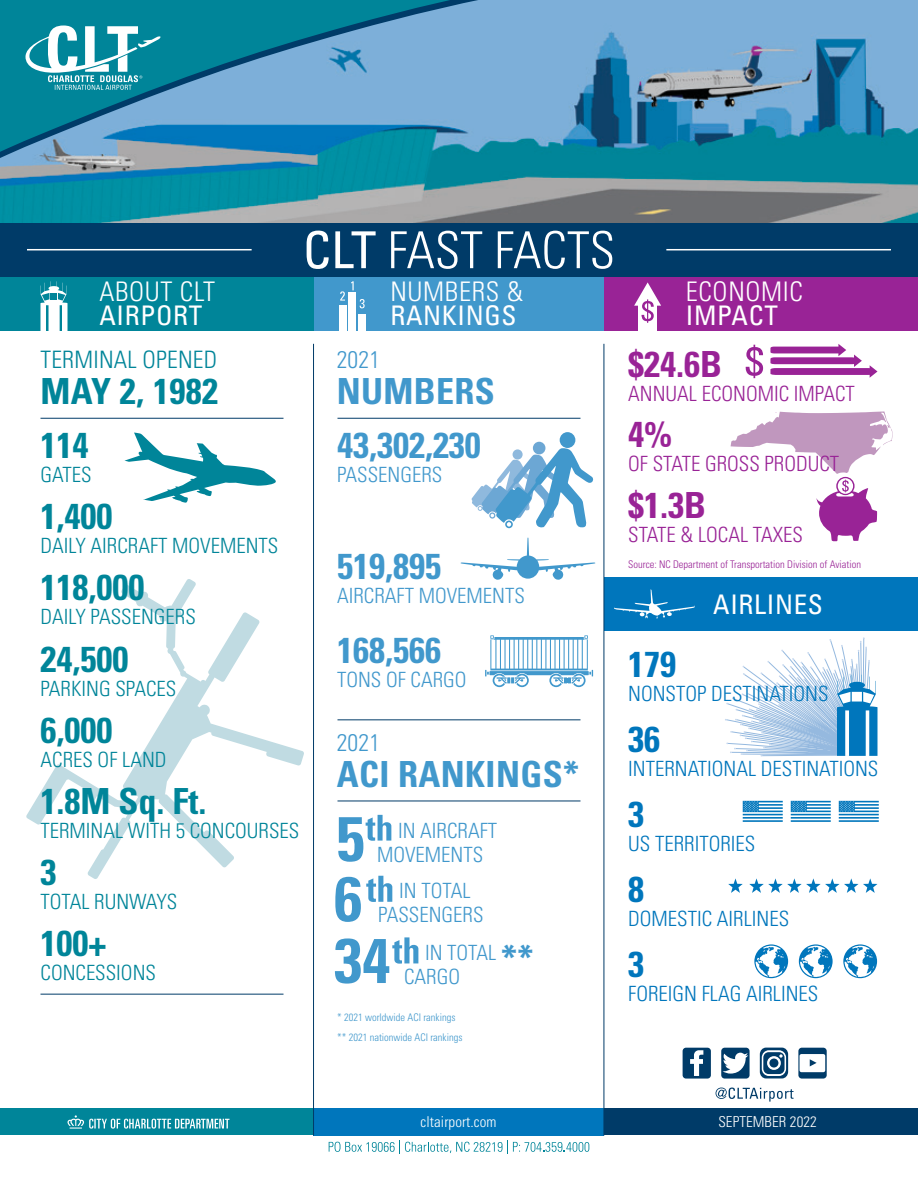
<style>
.page{position:relative;width:918px;height:1188px;background:#fff}
.page>*{position:absolute;margin:0;border:0;box-sizing:border-box;transform-origin:0 0}
.t1{font:700 condensed 63px/60.9px "Univers LT Std";color:#4198cc}
.t2{font:300 condensed 51px "Univers LT Std";color:#fff}
.t3{font:700 condensed 36px "Univers LT Std";color:#008599}
.t4{font:700 condensed 36px "Univers LT Std";letter-spacing:.01em;color:#4198cc}
.t5{font:700 condensed 36px "Univers LT Std";color:#992396}
.t6{font:700 condensed 36px "Univers LT Std";color:#0076bc}
.t7{font:condensed 27px "Univers LT Std";letter-spacing:.025em;color:#fff}
.t8{font:300 condensed 27px "Univers LT Std";letter-spacing:.025em;color:#fff}
.t9{font:300 condensed 24px "Univers LT Std";letter-spacing:.01em;color:#008599}
.t10{font:300 condensed 24px "Univers LT Std";letter-spacing:.01em;color:#4198cc}
.t11{font:300 condensed 21px "Univers LT Std";color:#008599}
.t12{font:300 condensed 21px "Univers LT Std";color:#0076bc}
.t13{font:300 condensed 21px/24px "Univers LT Std";color:#4198cc}
.t14{font:300 condensed 21px "Univers LT Std";color:#992396}
.t15{font:300 condensed 15px "Univers LT Std";letter-spacing:.005em;color:#fff}
.t16{font:300 condensed 10.5px "Univers LT Std";color:#992396}
.t17{font:300 condensed 10.5px/20.2px "Univers LT Std";color:#4198cc}
.s1{font-weight:400}
</style>
<div class="page">
<div style="left:604px;top:1108px;width:314px;height:28px;background:#003b68"></div>
<div style="left:0;top:1108px;width:314px;height:28px;background:#008599"></div>
<div style="left:313px;top:1108px;width:291px;height:28px;background:#0076bc"></div>
<svg style="left:329px;top:1140px;width:260px;height:14px"></svg>
<svg style="left:68px;top:1115px;width:161px;height:14px"></svg>
<svg style="left:731px;top:411px;width:162px;height:63px"></svg>
<svg style="left:26px;top:579px;width:278px;height:300px"></svg>
<div style="left:0;top:277px;width:314px;height:54px;background:#008599"></div>
<div style="left:314px;top:277px;width:291px;height:54px;background:#4198cc"></div>
<div style="left:605px;top:277px;width:313px;height:54px;background:#992396"></div>
<hr style="left:313px;top:344px;width:1px;height:792px;background:#003b68">
<svg style="left:41px;top:281px;width:27px;height:50px"></svg>
<div style="left:349px;top:292px;width:7px;height:44px;background:#fff"></div>
<div style="left:339px;top:305px;width:7px;height:31px;background:#fff"></div>
<div style="left:358px;top:314px;width:8px;height:22px;background:#fff"></div>
<svg style="left:351px;top:281px;width:3px;height:9px"></svg>
<svg style="left:340px;top:291px;width:5px;height:10px"></svg>
<svg style="left:359px;top:299px;width:6px;height:9px"></svg>
<hr style="left:338px;top:418px;width:242px;height:1px;background:#003b68">
<hr style="left:40px;top:418px;width:244px;height:1px;background:#003b68">
<hr style="left:40px;top:994px;width:244px;height:1px;background:#003b68">
<hr style="left:338px;top:719px;width:242px;height:1px;background:#003b68">
<hr style="left:338px;top:801px;width:242px;height:1px;background:#003b68">
<div style="left:605px;top:577px;width:313px;height:54px;background:#0076bc"></div>
<svg style="left:614px;top:589px;width:81px;height:30px"></svg>
<svg style="left:366px;top:815px;width:25px;height:26px"></svg>
<svg style="left:366px;top:876px;width:26px;height:26px"></svg>
<svg style="left:460px;top:538px;width:136px;height:42px"></svg>
<div style="left:533px;top:442px;width:12px;height:12px;background:#6ca7d4;border-radius:50%"></div>
<div style="left:560px;top:432px;width:15px;height:16px;background:#4198cc;border-radius:50%"></div>
<svg style="left:471px;top:448px;width:123px;height:81px"></svg>
<hr style="left:604px;top:344px;width:1px;height:792px;background:#003b68">
<svg style="left:743px;top:820px;width:40px;height:2px"></svg>
<hr style="left:743px;top:814px;width:40px;height:1px;background:#0076bc">
<hr style="left:743px;top:817px;width:40px;height:2px;background:#0076bc">
<svg style="left:743px;top:801px;width:40px;height:11px"></svg>
<svg style="left:791px;top:820px;width:40px;height:2px"></svg>
<hr style="left:791px;top:814px;width:40px;height:1px;background:#0076bc">
<hr style="left:791px;top:817px;width:40px;height:2px;background:#0076bc">
<svg style="left:791px;top:801px;width:40px;height:11px"></svg>
<svg style="left:839px;top:820px;width:40px;height:2px"></svg>
<hr style="left:839px;top:814px;width:40px;height:1px;background:#0076bc">
<hr style="left:839px;top:817px;width:40px;height:2px;background:#0076bc">
<svg style="left:839px;top:801px;width:40px;height:11px"></svg>
<svg style="left:683px;top:1048px;width:28px;height:31px"></svg>
<svg style="left:798px;top:1048px;width:29px;height:31px"></svg>
<svg style="left:721px;top:1048px;width:29px;height:31px"></svg>
<svg style="left:760px;top:1048px;width:28px;height:30px"></svg>
<div style="left:769px;top:1059px;width:9px;height:9px;background:#003b68;border-radius:50%"></div>
<svg style="left:716px;top:1088px;width:78px;height:14px"></svg>
<svg style="left:843px;top:944px;width:34px;height:34px"></svg>
<svg style="left:799px;top:944px;width:34px;height:34px"></svg>
<svg style="left:754px;top:944px;width:34px;height:34px"></svg>
<div style="left:638px;top:305px;width:19px;height:33px;background:#fff"></div>
<svg style="left:634px;top:282px;width:27px;height:41px"></svg>
<svg style="left:485px;top:635px;width:108px;height:52px"></svg>
<svg style="left:725px;top:637px;width:153px;height:120px"></svg>
<svg style="left:745px;top:345px;width:18px;height:33px"></svg>
<svg style="left:770px;top:344px;width:108px;height:34px"></svg>
<svg style="left:125px;top:433px;width:151px;height:70px"></svg>
<svg style="left:728px;top:878px;width:15px;height:15px"></svg>
<svg style="left:749px;top:878px;width:129px;height:15px"></svg>
<svg style="left:836px;top:477px;width:19px;height:18px"></svg>
<svg style="left:838px;top:478px;width:15px;height:16px"></svg>
<svg style="left:816px;top:480px;width:61px;height:62px"></svg>
<svg style="left:392px;top:937px;width:26px;height:27px"></svg>
<img style="left:0;top:164px;width:918px;height:59px">
<svg style="left:0;top:157px;width:918px;height:7px;fill:#008599"></svg>
<svg style="left:0;top:0;width:918px;height:157px;fill:#7dafd7"></svg>
<div style="left:0;top:223px;width:918px;height:54px;background:#003b68"></div>
<hr style="left:27px;top:249px;width:225px;height:1px;background:#fff">
<hr style="left:666px;top:249px;width:225px;height:1px;background:#fff">
<svg style="left:26px;top:26px;width:135px;height:64px"></svg>
<p class="t8" style="left:99px;top:276px;width:117px">ABOUT CLT</p>
<p class="t7" style="left:99px;top:299px;width:105px">AIRPORT</p>
<p class="t9" style="left:40px;top:346px;width:178px">TERMINAL OPENED</p>
<h3 class="t3" style="left:40px;top:369px;width:179px">MAY 2, 1982</h3>
<h2 class="t2" style="left:303px;top:220px;width:314px"><span class="s1">CLT</span> FAST FACTS</h2>
<p class="t8" style="left:390px;top:276px;width:134px">NUMBERS &amp;</p>
<p class="t7" style="left:390px;top:299px;width:128px">RANKINGS</p>
<p class="t10" style="left:337px;top:346px;width:45px">2021</p>
<h3 class="t4" style="left:337px;top:369px;width:160px">NUMBERS</h3>
<h3 class="t3" style="left:40px;top:423px;width:49px">114</h3>
<p class="t11" style="left:40px;top:462px;width:53px">GATES</p>
<h3 class="t3" style="left:40px;top:494px;width:73px">1,400</h3>
<p class="t11" style="left:40px;top:533px;width:239px">DAILY AIRCRAFT MOVEMENTS</p>
<h3 class="t3" style="left:40px;top:566px;width:105px">118,000</h3>
<p class="t11" style="left:40px;top:604px;width:157px">DAILY PASSENGERS</p>
<h3 class="t3" style="left:40px;top:637px;width:89px">24,500</h3>
<p class="t11" style="left:40px;top:676px;width:137px">PARKING SPACES</p>
<h3 class="t3" style="left:40px;top:708px;width:73px">6,000</h3>
<p class="t11" style="left:40px;top:747px;width:128px">ACRES OF LAND</p>
<h3 class="t3" style="left:40px;top:779px;width:167px">1.8M Sq. Ft.</h3>
<p class="t11" style="left:40px;top:818px;width:260px">TERMINAL WITH 5 CONCOURSES</p>
<h3 class="t3" style="left:40px;top:850px;width:17px">3</h3>
<p class="t11" style="left:40px;top:889px;width:138px">TOTAL RUNWAYS</p>
<h3 class="t3" style="left:40px;top:921px;width:67px">100+</h3>
<p class="t11" style="left:40px;top:960px;width:117px">CONCESSIONS</p>
<h3 class="t4" style="left:337px;top:423px;width:145px">43,302,230</h3>
<p class="t13" style="left:337px;top:463px;width:107px">PASSENGERS</p>
<h3 class="t4" style="left:337px;top:544px;width:105px">519,895</h3>
<p class="t13" style="left:337px;top:584px;width:189px">AIRCRAFT MOVEMENTS</p>
<h3 class="t4" style="left:337px;top:628px;width:105px">168,566</h3>
<p class="t13" style="left:337px;top:668px;width:131px">TONS OF CARGO</p>
<p class="t10" style="left:337px;top:728px;width:45px">2021</p>
<h3 class="t4" style="left:337px;top:752px;width:244px">ACI RANKINGS*</h3>
<h1 class="t1" style="left:334px;top:808px;width:57px">5<br>6<br>34</h1>
<p class="t13" style="left:377px;top:819px;width:122px;text-indent:21px">IN AIRCRAFT<br>MOVEMENTS</p>
<p class="t13" style="left:378px;top:879px;width:107px;text-align:center">IN TOTAL<br>PASSENGERS</p>
<p class="t13" style="left:404px;top:941px;width:94px;text-indent:21px">IN TOTAL<br>CARGO</p>
<h3 class="t4" style="left:501px;top:936px;width:34px">**</h3>
<p class="t17" style="left:337px;top:1007px;width:127px">* 2021 worldwide ACI rankings ** 2021 nationwide ACI rankings</p>
<p class="t8" style="left:686px;top:276px;width:119px">ECONOMIC</p>
<p class="t7" style="left:686px;top:299px;width:94px">IMPACT</p>
<h3 class="t5" style="left:628px;top:342px;width:95px">$24.6B</h3>
<p class="t14" style="left:628px;top:381px;width:228px">ANNUAL ECONOMIC IMPACT</p>
<h3 class="t5" style="left:628px;top:412px;width:45px">4%</h3>
<p class="t14" style="left:628px;top:451px;width:212px">OF STATE GROSS PRODUCT</p>
<h3 class="t5" style="left:628px;top:483px;width:79px">$1.3B</h3>
<p class="t14" style="left:628px;top:522px;width:176px">STATE &amp; LOCAL TAXES</p>
<p class="t16" style="left:628px;top:558px;width:234px">Source: NC Department of Transportation Division of Aviation</p>
<p class="t7" style="left:713px;top:587px;width:111px">AIRLINES</p>
<h3 class="t6" style="left:628px;top:642px;width:49px">179</h3>
<p class="t12" style="left:628px;top:681px;width:202px">NONSTOP DESTINATIONS</p>
<h3 class="t6" style="left:628px;top:717px;width:33px">36</h3>
<p class="t12" style="left:628px;top:756px;width:252px">INTERNATIONAL DESTINATIONS</p>
<h3 class="t6" style="left:628px;top:792px;width:17px">3</h3>
<p class="t12" style="left:628px;top:831px;width:129px">US TERRITORIES</p>
<h3 class="t6" style="left:628px;top:867px;width:17px">8</h3>
<p class="t12" style="left:628px;top:906px;width:162px">DOMESTIC AIRLINES</p>
<h3 class="t6" style="left:628px;top:942px;width:17px">3</h3>
<p class="t12" style="left:628px;top:980px;width:192px">FOREIGN FLAG AIRLINES</p>
<p class="t15" style="left:421px;top:1113px;width:77px">cltairport.com</p>
<p class="t15" style="left:718px;top:1113px;width:100px">SEPTEMBER 2022</p>
</div>
